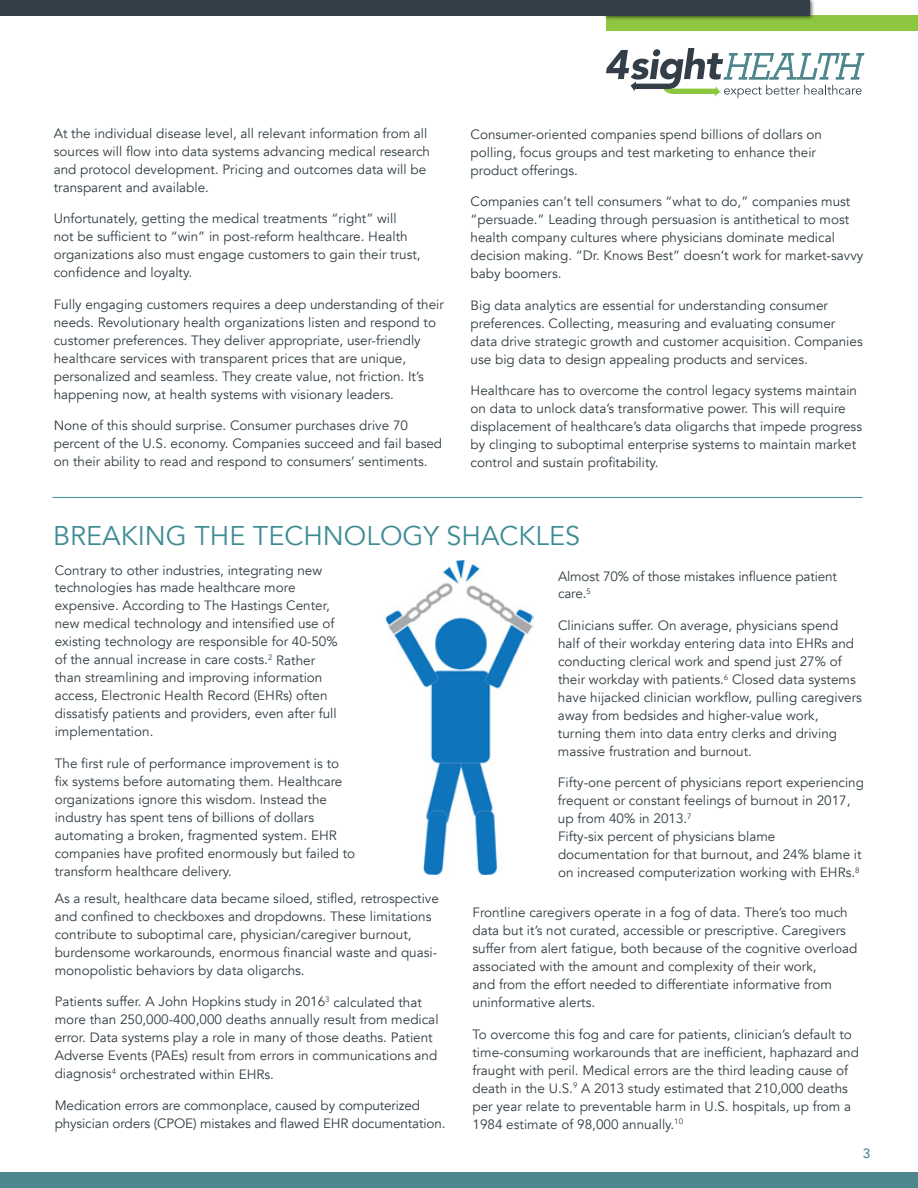
<style>
.page{position:relative;width:918px;height:1188px;background:#fff}
.page>*{position:absolute;margin:0;border:0;box-sizing:border-box;transform-origin:0 0}
.t1{font:27px "Avenir";color:#3e8b94}
.t2{font:13.5px/18px "Avenir";color:#303c42}
.t3{font:500 13.5px "Avenir";color:#3e8b94}
</style>
<div class="page">
<img style="left:385px;top:560px;width:149px;height:315px">
<div style="left:0;top:1172px;width:918px;height:16px;background:#4e868e"></div>
<svg style="left:606px;top:48px;width:258px;height:50px"></svg>
<div style="left:606px;top:16px;width:312px;height:15px;background:#8dc63f"></div>
<div style="left:604px;top:0;width:211px;height:21px;background:#000;opacity:.75"></div>
<div style="left:0;top:0;width:810px;height:16px;background:#333e48"></div>
<hr style="left:52px;top:497px;width:810px;height:1px;background:#3e8b94">
<p class="t2" style="left:54px;top:125px;width:378px">At the individual disease level, all relevant information from all sources will flow into data systems advancing medical research and protocol development. Pricing and outcomes data will be transparent and available.</p>
<p class="t2" style="left:54px;top:210px;width:368px">Unfortunately, getting the medical treatments “right” will<br>not be sufficient to “win” in post-reform healthcare. Health organizations also must engage customers to gain their trust, confidence and loyalty.</p>
<p class="t2" style="left:54px;top:296px;width:392px">Fully engaging customers requires a deep understanding of their needs. Revolutionary health organizations listen and respond to customer preferences. They deliver appropriate, user-friendly healthcare services with transparent prices that are unique, personalized and seamless. They create value, not friction. It’s happening now, at health systems with visionary leaders.</p>
<p class="t2" style="left:54px;top:417px;width:390px">None of this should surprise. Consumer purchases drive 70 percent of the U.S. economy. Companies succeed and fail based on their ability to read and respond to consumers’ sentiments.</p>
<p class="t2" style="left:471px;top:125px;width:353px">Consumer-oriented companies spend billions of dollars on polling, focus groups and test marketing to enhance their product offerings.</p>
<p class="t2" style="left:471px;top:193px;width:394px">Companies can’t tell consumers “what to do,” companies must “persuade.” Leading through persuasion is antithetical to most health company cultures where physicians dominate medical decision making. “Dr. Knows Best” doesn’t work for market-savvy baby boomers.</p>
<p class="t2" style="left:471px;top:296px;width:394px">Big data analytics are essential for understanding consumer preferences. Collecting, measuring and evaluating consumer data drive strategic growth and customer acquisition. Companies use big data to design appealing products and services.</p>
<p class="t2" style="left:471px;top:382px;width:393px">Healthcare has to overcome the control legacy systems maintain on data to unlock data’s transformative power. This will require displacement of healthcare’s data oligarchs that impede progress by clinging to suboptimal enterprise systems to maintain market control and sustain profitability.</p>
<h1 class="t1" style="left:53px;top:519px;width:528px">BREAKING THE TECHNOLOGY SHACKLES</h1>
<p class="t2" style="left:55px;top:561px;width:284px">Contrary to other industries, integrating new technologies has made healthcare more expensive. According to The Hastings Center, new medical technology and intensified use of existing technology are responsible for 40-50% of the annual increase in care costs.<sup>2</sup> Rather than streamlining and improving information access, Electronic Health Record (EHRs) often dissatisfy patients and providers, even after full implementation.</p>
<p class="t2" style="left:55px;top:755px;width:302px">The first rule of performance improvement is to fix systems before automating them. Healthcare organizations ignore this wisdom. Instead the industry has spent tens of billions of dollars automating a broken, fragmented system. EHR companies have profited enormously but failed to transform healthcare delivery.</p>
<p class="t2" style="left:55px;top:890px;width:386px">As a result, healthcare data became siloed, stifled, retrospective and confined to checkboxes and dropdowns. These limitations contribute to suboptimal care, physician/caregiver burnout, burdensome workarounds, enormous financial waste and quasi&shy;monopolistic behaviors by data oligarchs.</p>
<p class="t2" style="left:55px;top:993px;width:385px">Patients suffer. A John Hopkins study in 2016<sup>3</sup> calculated that more than 250,000-400,000 deaths annually result from medical error. Data systems play a role in many of those deaths. Patient Adverse Events (PAEs) result from errors in communications and diagnosis<sup>4</sup> orchestrated within EHRs.</p>
<p class="t2" style="left:55px;top:1097px;width:392px">Medication errors are commonplace, caused by computerized physician orders (CPOE) mistakes and flawed EHR documentation.</p>
<p class="t2" style="left:558px;top:567px;width:281px">Almost 70% of those mistakes influence patient care.<sup>5</sup></p>
<p class="t2" style="left:558px;top:617px;width:306px">Clinicians suffer. On average, physicians spend half of their workday entering data into EHRs and conducting clerical work and spend just 27% of their workday with patients.<sup>6</sup> Closed data systems have hijacked clinician workflow, pulling caregivers away from bedsides and higher-value work, turning them into data entry clerks and driving massive frustration and burnout.</p>
<p class="t2" style="left:558px;top:774px;width:308px">Fifty-one percent of physicians report experiencing frequent or constant feelings of burnout in 2017, up from 40% in 2013.<sup>7<br></sup>Fifty-six percent of physicians blame documentation for that burnout, and 24% blame it on increased computerization working with EHRs.<sup>8</sup></p>
<p class="t2" style="left:472px;top:904px;width:386px">Frontline caregivers operate in a fog of data. There’s too much data but it’s not curated, accessible or prescriptive. Caregivers suffer from alert fatigue, both because of the cognitive overload associated with the amount and complexity of their work,<br>and from the effort needed to differentiate informative from uninformative alerts.</p>
<p class="t2" style="left:472px;top:1025px;width:388px">To overcome this fog and care for patients, clinician’s default to time-consuming workarounds that are inefficient, haphazard and fraught with peril. Medical errors are the third leading cause of death in the U.S.<sup>9</sup> A 2013 study estimated that 210,000 deaths per year relate to preventable harm in U.S. hospitals, up from a 1984 estimate of 98,000 annually.<sup>10</sup></p>
<p class="t3" style="left:863px;top:1142px;width:9px">3</p>
</div>
